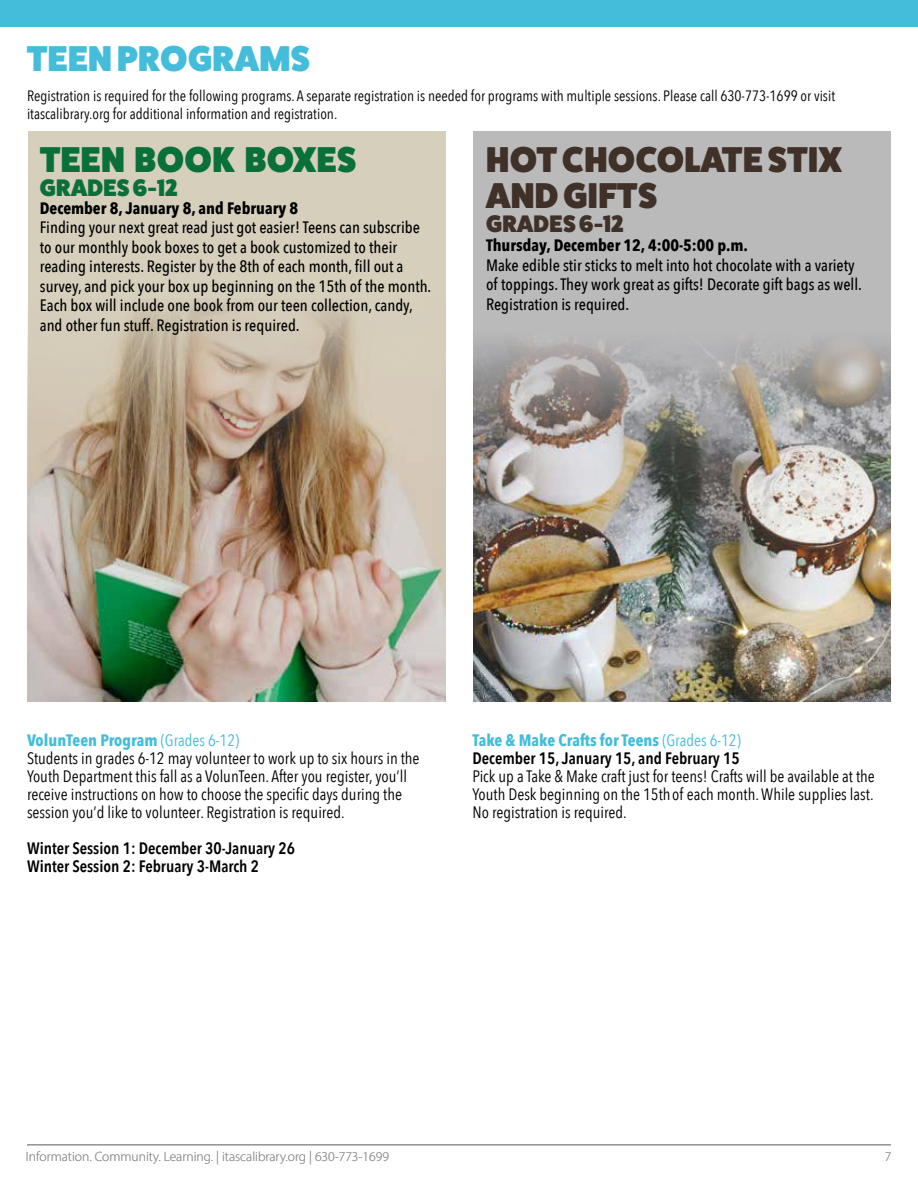
<style>
.page{position:relative;width:918px;height:1188px;background:#fff}
.page>*{position:absolute;margin:0;border:0;box-sizing:border-box;transform-origin:0 0}
.t1{font:800 36px/36px "Fat Frank";letter-spacing:.01em;color:#3f3128}
.t2{font:800 36px "Fat Frank";letter-spacing:.01em;color:#0a703a}
.t3{font:800 36px "Fat Frank";letter-spacing:.01em;color:#43bdda}
.t4{font:800 24px "Fat Frank";letter-spacing:.01em;color:#0a703a}
.t5{font:800 24px "Fat Frank";letter-spacing:.01em;color:#3f3128}
.t6{font:500 16.5px/19.5px "Avenir Next Condensed";color:#000}
.t7{font:16.5px/18px "Avenir Next Condensed";color:#000}
.t8{font:600 16.5px/18px "Avenir Next Condensed";color:#000}
.t9{font:700 16.5px "Avenir Next Condensed";color:#000}
.t10{font:15px/18px "Avenir Next Condensed";color:#000}
.t11{font:300 13.5px "Myriad Pro";color:#939598}
.s1{font-weight:700;color:#43bdda}
.s2{color:#43bdda}
.s3{font-weight:400;color:#43bdda}
</style>
<div class="page">
<hr style="left:27px;top:1144px;width:864px;height:1px;background:#939598">
<div style="left:0;top:0;width:918px;height:27px;background:#43bdda"></div>
<div style="left:28px;top:131px;width:418px;height:571px;background:#d6cfbc"></div>
<img style="left:28px;top:304px;width:418px;height:398px">
<div style="left:473px;top:131px;width:418px;height:571px;background:#bbbabb"></div>
<img style="left:473px;top:339px;width:418px;height:363px">
<h1 class="t3" style="left:27px;top:38px;width:284px">TEEN PROGRAMS</h1>
<p class="t10" style="left:27px;top:86px;width:810px">Registration is required for the following programs. A separate registration is needed for programs with multiple sessions. Please call 630-773-1699 or visit itascalibrary.org for additional information and registration.</p>
<h1 class="t2" style="left:40px;top:139px;width:318px">TEEN BOOK BOXES</h1>
<h2 class="t4" style="left:40px;top:174px;width:139px">GRADES 6-12</h2>
<p class="t9" style="left:40px;top:198px;width:260px">December 8, January 8, and February 8</p>
<p class="t6" style="left:40px;top:218px;width:393px">Finding your next great read just got easier! Teens can subscribe to our monthly book boxes to get a book customized to their reading interests. Register by the 8th of each month, fill out a survey, and pick your box up beginning on the 15th of the month.<br>Each box will include one book from our teen collection, candy, and other fun stuff. Registration is required.</p>
<h1 class="t1" style="left:486px;top:142px;width:357px">HOT CHOCOLATE STIX<br>AND GIFTS</h1>
<h2 class="t5" style="left:486px;top:210px;width:139px">GRADES 6-12</h2>
<p class="t9" style="left:486px;top:235px;width:264px">Thursday, December 12, 4:00-5:00 p.m.</p>
<p class="t6" style="left:486px;top:255px;width:377px">Make edible stir sticks to melt into hot chocolate with a variety of toppings. They work great as gifts! Decorate gift bags as well.<br>Registration is required.</p>
<p class="t7" style="left:27px;top:730px;width:394px"><span class="s1">VolunTeen Program</span> <span class="s2">(Grades 6-12)<br></span>Students in grades 6-12 may volunteer to work up to six hours in the Youth Department this fall as a VolunTeen. After you register, you’ll receive instructions on how to choose the specific days during the session you’d like to volunteer. Registration is required.</p>
<p class="t8" style="left:27px;top:838px;width:270px">Winter Session 1: December 30-January 26<br>Winter Session 2: February 3-March 2</p>
<p class="t8" style="left:473px;top:730px;width:270px"><span class="s1">Take &amp; Make Crafts for Teens</span> <span class="s3">(Grades 6-12)<br></span>December 15, January 15, and February 15</p>
<p class="t7" style="left:472px;top:766px;width:404px;text-align:justify">Pick up a Take &amp; Make craft just for teens! Crafts will be available at the Youth Desk beginning on the 15thof each month. While supplies last.<br>No registration is required.</p>
<p class="t11" style="left:26px;top:1148px;width:365px">Information. Community. Learning. | itascalibrary.org | 630-773-1699</p>
<p class="t11" style="left:885px;top:1148px;width:8px">7</p>
</div>
